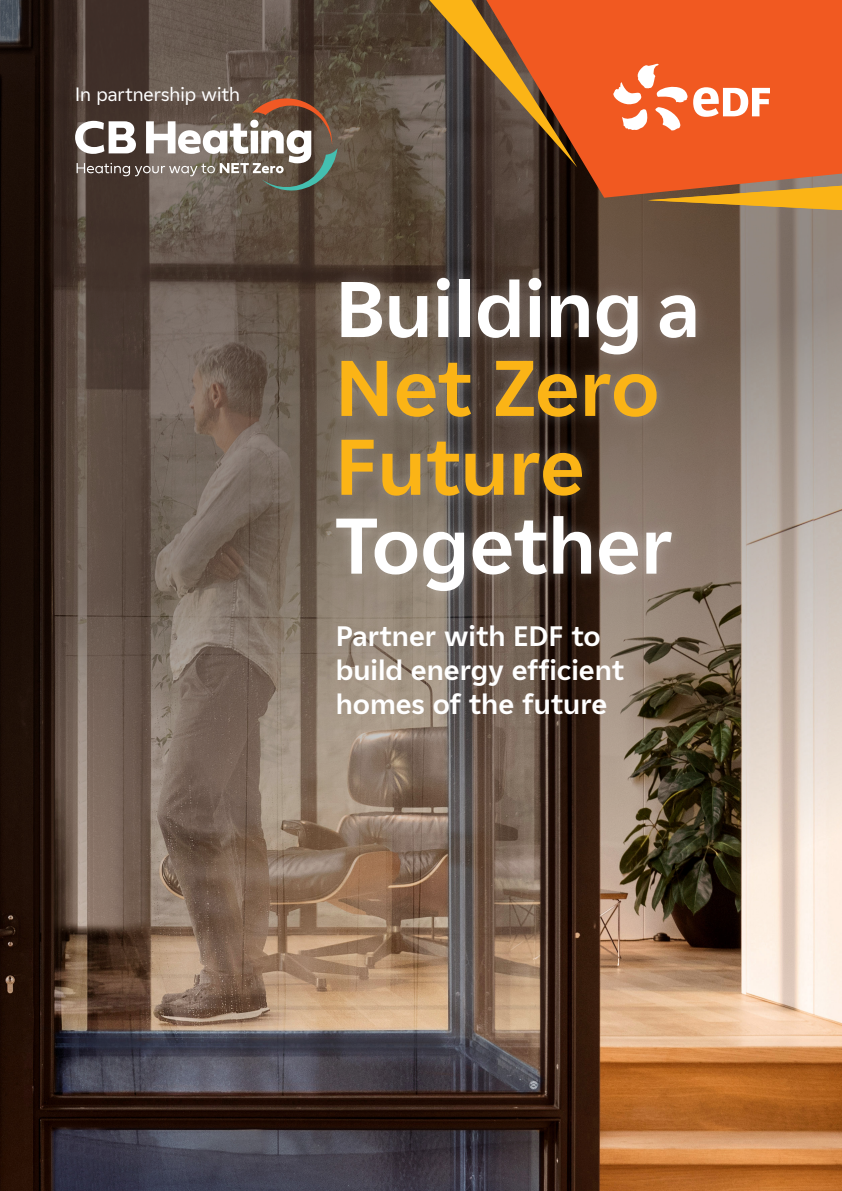
<style>
.page{position:relative;width:842px;height:1191px;background:#fff}
.page>*{position:absolute;margin:0;border:0;box-sizing:border-box;transform-origin:0 0}
.t1{font:700 78.8px/78.8px "EDF2020";color:#fbb416}
.t2{font:700 78.8px "EDF2020";color:#fff}
.t3{font:700 28px/34px "EDF2020";color:#fff}
.t4{font:19.2px "EDF2020";color:#fff}
.s1{color:#fff}
</style>
<div class="page">
<img style="left:0;top:0;width:842px;height:1191px">
<div style="left:323px;top:264px;width:387px;height:341px;background:#fff;opacity:.26"></div>
<svg style="left:486px;top:0;width:356px;height:198px;background:#df5522"></svg>
<svg style="left:613px;top:63px;width:157px;height:68px"></svg>
<svg style="left:429px;top:0;width:148px;height:167px;background:#92572d"></svg>
<svg style="left:648px;top:186px;width:194px;height:24px;background:#bf892d"></svg>
<svg style="left:75px;top:92px;width:262px;height:100px;background:#7d7167"></svg>
<p class="t4" style="left:75px;top:81px;width:166px">In partnership with</p>
<p class="t2" style="left:335px;top:253px;width:367px">Building a</p>
<p class="t1" style="left:335px;top:346px;width:339px">Net Zero<br>Future<br><span class="s1">Together</span></p>
<p class="t3" style="left:336px;top:618px;width:290px">Partner with EDF to build energy efficient homes of the future</p>
</div>
